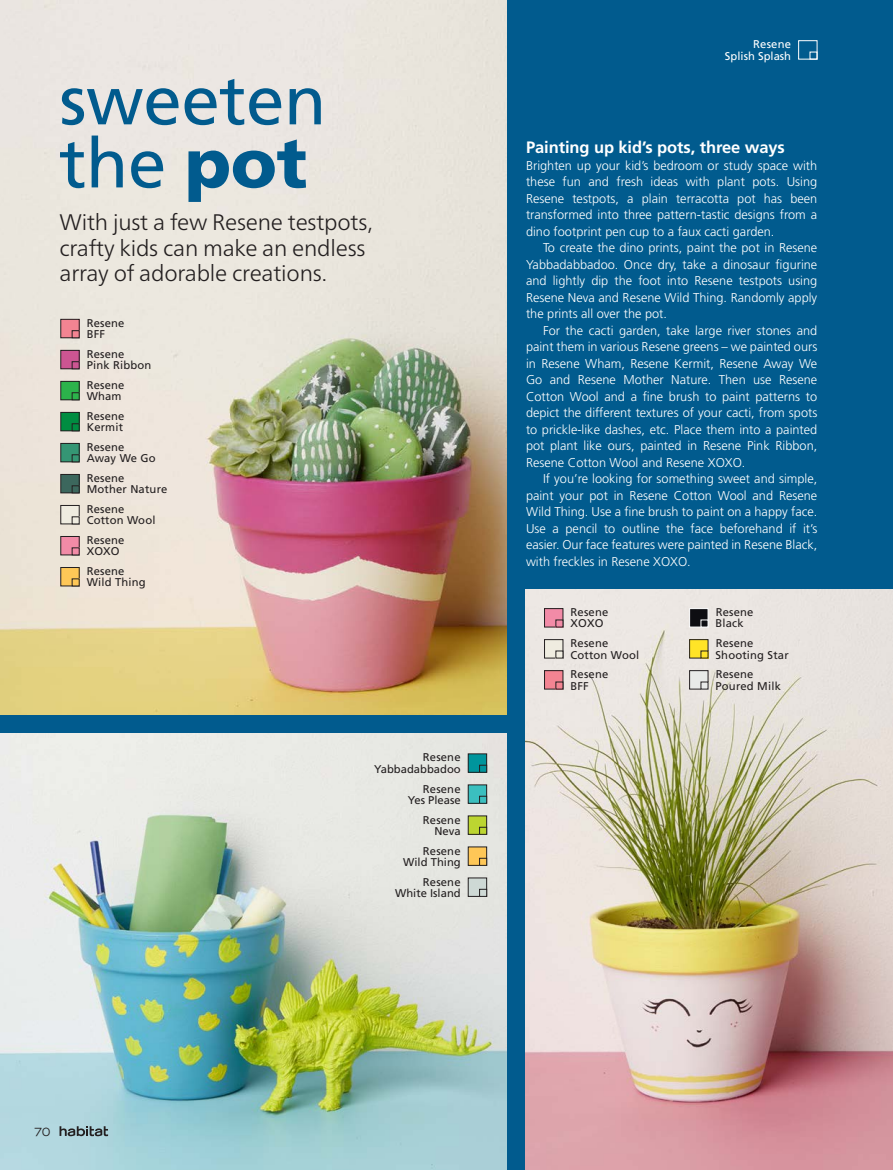
<style>
.page{position:relative;width:893px;height:1170px;background:#fff}
.page>*{position:absolute;margin:0;border:0;box-sizing:border-box;transform-origin:0 0}
.Subheading{font:69.15px/63px "Frutiger";letter-spacing:-.005em;color:#015b8e}
.Intro{font:300 22.5px/25.5px "Frutiger Neue LT Pro";letter-spacing:-.01em;color:#231f20}
.Subheading-2{font:700 16.5px "Frutiger";letter-spacing:-.005em;color:#fff}
.Body_no_indent{font:300 12.75px/16.5px "Frutiger";color:#fff;text-align:justify}
.Swatch_text__right{font:11.25px/11.2px "Frutiger";letter-spacing:.015em;color:#231f20}
.Swatch_text__right-2{font:11.25px/11.2px "Frutiger";color:#fff;text-align:right}
.t1{font:expanded 11.25px "Trade Gothic LH";color:#231f20}
.s1{font-weight:900}
</style>
<div class="page">
<div style="left:0;top:0;width:893px;height:1169px;background:#015b8e"></div>
<img style="left:525px;top:589px;width:368px;height:580px">
<img style="left:0;top:0;width:506px;height:714px">
<img style="left:0;top:733px;width:506px;height:436px">
<div style="left:468px;top:753px;width:19px;height:19px;background:#00959c"></div>
<div style="left:468px;top:753px;width:19px;height:19px;border:1px solid #231f20"></div>
<div style="left:479px;top:765px;width:8px;height:7px;border:1px solid #231f20"></div>
<div style="left:468px;top:784px;width:19px;height:19px;background:#3bbfbf"></div>
<div style="left:468px;top:784px;width:19px;height:19px;border:1px solid #231f20"></div>
<div style="left:479px;top:796px;width:8px;height:7px;border:1px solid #231f20"></div>
<div style="left:468px;top:815px;width:19px;height:19px;background:#bcd531"></div>
<div style="left:468px;top:815px;width:19px;height:19px;border:1px solid #231f20"></div>
<div style="left:479px;top:827px;width:8px;height:7px;border:1px solid #231f20"></div>
<div style="left:468px;top:846px;width:19px;height:19px;background:#fec757"></div>
<div style="left:479px;top:858px;width:8px;height:7px;border:1px solid #231f20"></div>
<div style="left:468px;top:877px;width:19px;height:19px;background:#ced9d5"></div>
<div style="left:468px;top:877px;width:19px;height:19px;border:1px solid #231f20"></div>
<div style="left:479px;top:889px;width:8px;height:7px;border:1px solid #231f20"></div>
<div style="left:798px;top:40px;width:19px;height:19px;border:1px solid #fff"></div>
<div style="left:61px;top:319px;width:18px;height:19px;background:#f38492"></div>
<div style="left:61px;top:319px;width:18px;height:19px;border:1px solid #231f20"></div>
<div style="left:72px;top:330px;width:7px;height:8px;border:1px solid #231f20"></div>
<div style="left:61px;top:350px;width:18px;height:19px;background:#cc5592"></div>
<div style="left:61px;top:350px;width:18px;height:19px;border:1px solid #231f20"></div>
<div style="left:72px;top:361px;width:7px;height:8px;border:1px solid #231f20"></div>
<div style="left:61px;top:381px;width:18px;height:19px;background:#2cb34b"></div>
<div style="left:61px;top:381px;width:18px;height:19px;border:1px solid #231f20"></div>
<div style="left:72px;top:392px;width:7px;height:8px;border:1px solid #231f20"></div>
<div style="left:61px;top:412px;width:18px;height:19px;background:#008d41"></div>
<div style="left:61px;top:412px;width:18px;height:19px;border:1px solid #231f20"></div>
<div style="left:72px;top:423px;width:7px;height:8px;border:1px solid #231f20"></div>
<div style="left:61px;top:443px;width:18px;height:19px;background:#359674"></div>
<div style="left:61px;top:443px;width:18px;height:19px;border:1px solid #231f20"></div>
<div style="left:72px;top:454px;width:7px;height:8px;border:1px solid #231f20"></div>
<div style="left:61px;top:474px;width:18px;height:19px;background:#3c675d"></div>
<div style="left:61px;top:474px;width:18px;height:19px;border:1px solid #231f20"></div>
<div style="left:72px;top:485px;width:7px;height:8px;border:1px solid #231f20"></div>
<div style="left:61px;top:505px;width:18px;height:19px;background:#efece0"></div>
<div style="left:61px;top:505px;width:18px;height:19px;border:1px solid #231f20"></div>
<div style="left:61px;top:536px;width:18px;height:19px;background:#f28ba7"></div>
<div style="left:61px;top:536px;width:18px;height:19px;border:1px solid #231f20"></div>
<div style="left:61px;top:567px;width:18px;height:19px;background:#fec757"></div>
<div style="left:61px;top:567px;width:18px;height:19px;border:1px solid #231f20"></div>
<div style="left:544px;top:608px;width:19px;height:19px;background:#f28ba7"></div>
<div style="left:544px;top:608px;width:19px;height:19px;border:1px solid #231f20"></div>
<div style="left:544px;top:639px;width:19px;height:19px;background:#efece0"></div>
<div style="left:544px;top:639px;width:19px;height:19px;border:1px solid #231f20"></div>
<div style="left:544px;top:670px;width:19px;height:19px;background:#f38492"></div>
<div style="left:544px;top:670px;width:19px;height:19px;border:1px solid #231f20"></div>
<div style="left:689px;top:608px;width:19px;height:19px;background:#0e0e12;border:1px solid #fff"></div>
<svg style="left:701px;top:619px;width:7px;height:8px"></svg>
<div style="left:690px;top:639px;width:18px;height:19px;background:#ffe427"></div>
<div style="left:689px;top:639px;width:19px;height:19px;border:1px solid #231f20"></div>
<div style="left:690px;top:670px;width:18px;height:19px;background:#e8eae8"></div>
<div style="left:689px;top:670px;width:19px;height:19px;border:1px solid #231f20"></div>
<svg style="left:60px;top:1126px;width:48px;height:10px"></svg>
<p class="Subheading" style="left:60px;top:68px;width:268px">sweeten the <span class="s1">pot</span></p>
<p class="Intro" style="left:60px;top:209px;width:315px">With just a few Resene testpots, crafty kids can make an endless array of adorable creations.</p>
<p class="Swatch_text__right" style="left:87px;top:317px;width:39px">Resene<br>BFF</p>
<p class="Swatch_text__right" style="left:87px;top:348px;width:66px">Resene<br>Pink Ribbon</p>
<p class="Swatch_text__right" style="left:87px;top:379px;width:39px">Resene<br>Wham</p>
<p class="Swatch_text__right" style="left:87px;top:410px;width:39px">Resene<br>Kermit</p>
<p class="Swatch_text__right" style="left:87px;top:441px;width:71px">Resene<br>Away We Go</p>
<p class="Swatch_text__right" style="left:87px;top:472px;width:82px">Resene<br>Mother Nature</p>
<p class="Swatch_text__right" style="left:87px;top:503px;width:70px">Resene<br>Cotton Wool</p>
<p class="Swatch_text__right" style="left:87px;top:534px;width:39px">Resene<br>XOXO</p>
<p class="Swatch_text__right" style="left:87px;top:565px;width:61px">Resene<br>Wild Thing</p>
<p class="Swatch_text__right" style="left:374px;top:751px;width:88px;text-align:right">Resene<br>Yabbadabbadoo</p>
<p class="Swatch_text__right" style="left:408px;top:782px;width:54px;text-align:right">Resene<br>Yes Please</p>
<p class="Swatch_text__right" style="left:423px;top:813px;width:39px;text-align:right">Resene<br>Neva</p>
<p class="Swatch_text__right" style="left:403px;top:844px;width:59px;text-align:right">Resene<br>Wild Thing</p>
<p class="Swatch_text__right" style="left:395px;top:875px;width:67px;text-align:right">Resene<br>White Island</p>
<p class="Swatch_text__right-2" style="left:725px;top:39px;width:68px">Resene<br>Splish Splash</p>
<p class="Subheading-2" style="left:526px;top:138px;width:260px">Painting up kid’s pots, three ways</p>
<p class="Body_no_indent" style="left:526px;top:157px;width:293px">Brighten up your kid’s bedroom or study space with these fun and fresh ideas with plant pots. Using Resene testpots, a plain terracotta pot has been transformed into three pattern-tastic designs from a dino footprint pen cup to a faux cacti garden.</p>
<p class="Body_no_indent" style="left:526px;top:239px;width:293px;text-indent:17px">To create the dino prints, paint the pot in Resene Yabbadabbadoo. Once dry, take a dinosaur figurine and lightly dip the foot into Resene testpots using Resene Neva and Resene Wild Thing. Randomly apply the prints all over the pot.</p>
<p class="Body_no_indent" style="left:526px;top:322px;width:293px;text-indent:17px">For the cacti garden, take large river stones and paint them in various Resene greens – we painted ours in Resene Wham, Resene Kermit, Resene Away We Go and Resene Mother Nature. Then use Resene Cotton Wool and a fine brush to paint patterns to depict the different textures of your cacti, from spots to prickle-like dashes, etc. Place them into a painted pot plant like ours, painted in Resene Pink Ribbon, Resene Cotton Wool and Resene XOXO.</p>
<p class="Body_no_indent" style="left:526px;top:470px;width:293px;text-indent:17px">If you’re looking for something sweet and simple, paint your pot in Resene Cotton Wool and Resene Wild Thing. Use a fine brush to paint on a happy face.<br>Use a pencil to outline the face beforehand if it’s easier. Our face features were painted in Resene Black, with freckles in Resene XOXO.</p>
<p class="Swatch_text__right" style="left:570px;top:606px;width:39px">Resene<br>XOXO</p>
<p class="Swatch_text__right" style="left:570px;top:637px;width:70px">Resene<br>Cotton Wool</p>
<p class="Swatch_text__right" style="left:570px;top:668px;width:39px">Resene<br>BFF</p>
<p class="Swatch_text__right" style="left:715px;top:606px;width:39px">Resene<br>Black</p>
<p class="Swatch_text__right" style="left:715px;top:637px;width:75px">Resene<br>Shooting Star</p>
<p class="Swatch_text__right" style="left:715px;top:668px;width:67px">Resene<br>Poured Milk</p>
<p class="t1" style="left:34px;top:1124px;width:18px">70</p>
</div>
